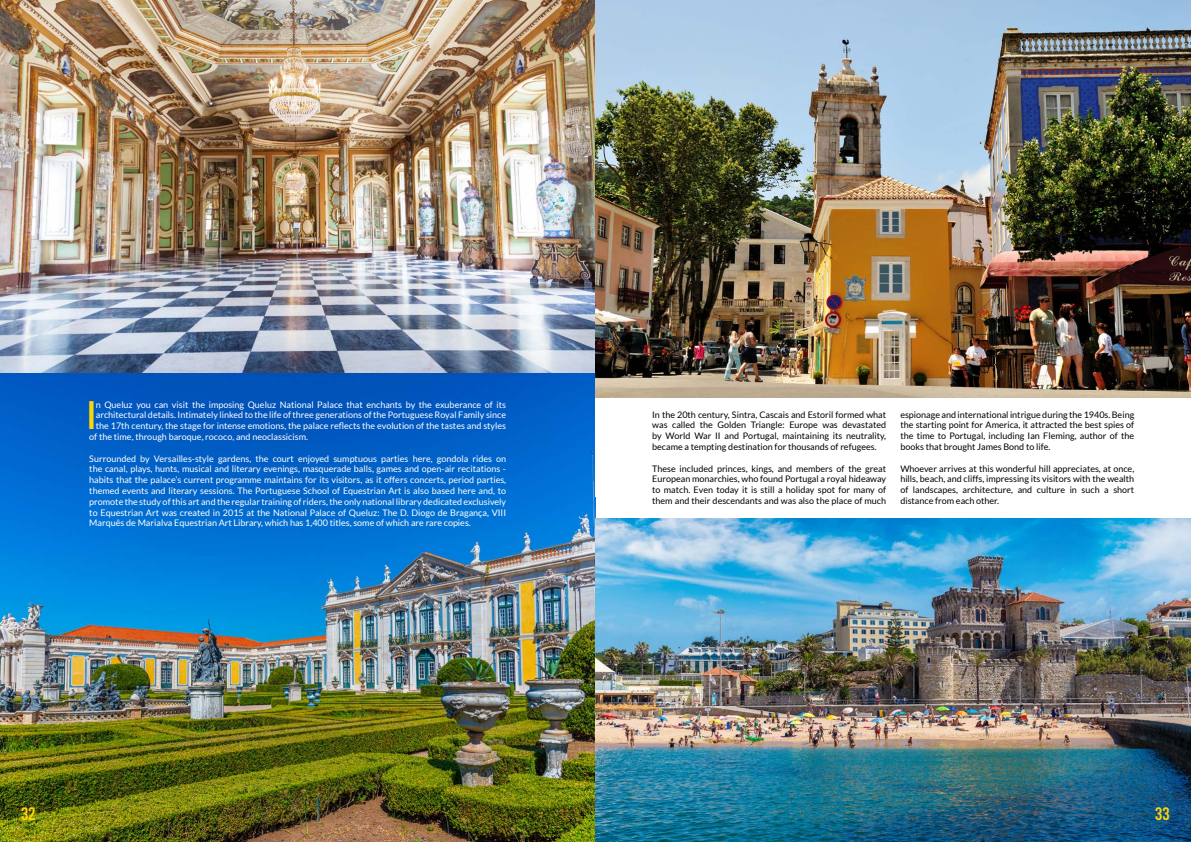
<style>
.page{position:relative;width:1191px;height:842px;background:#fff}
.page>*{position:absolute;margin:0;border:0;box-sizing:border-box;transform-origin:0 0}
.t1{font:39.9px "Bebas Kai";color:#ffd508}
.t2{font:18px "Bebas Kai";color:#ffd508}
.t3{font:9px/10.8px "Lato";color:#fff;text-align:justify}
.t4{font:9px/10.8px "Lato";color:#000;text-align:justify}
</style>
<div class="page">
<img style="left:0;top:0;width:595px;height:842px">
<img style="left:595px;top:519px;width:596px;height:323px">
<img style="left:595px;top:0;width:596px;height:398px">
<h1 class="t1" style="left:87px;top:394px;width:10px">I</h1>
<p class="t3" style="left:96px;top:399px;width:412px">n Queluz you can visit the imposing Queluz National Palace that enchants by the exuberance of its</p>
<p class="t3" style="left:96px;top:410px;width:412px">architectural details. Intimately linked to the life of three generations of the Portuguese Royal Family since</p>
<p class="t3" style="left:96px;top:420px;width:412px">the 17th century, the stage for intense emotions, the palace reflects the evolution of the tastes and styles</p>
<p class="t3" style="left:89px;top:431px;width:220px">of the time, through baroque, rococo, and neoclassicism.</p>
<p class="t3" style="left:89px;top:453px;width:418px">Surrounded by Versailles-style gardens, the court enjoyed sumptuous parties here, gondola rides on the canal, plays, hunts, musical and literary evenings, masquerade balls, games and open-air recitations - habits that the palace’s current programme maintains for its visitors, as it offers concerts, period parties, themed events and literary sessions. The Portuguese School of Equestrian Art is also based here and, to promote the study of this art and the regular training of riders, the only national library dedicated exclusively to Equestrian Art was created in 2015 at the National Palace of Queluz: The D. Diogo de Bragança, VIII Marquês de Marialva Equestrian Art Library, which has 1,400 titles, some of which are rare copies.</p>
<h2 class="t2" style="left:21px;top:804px;width:16px">32</h2>
<p class="t4" style="left:652px;top:409px;width:235px">In the 20th century, Sintra, Cascais and Estoril formed what was called the Golden Triangle: Europe was devastated by World War II and Portugal, maintaining its neutrality, became a tempting destination for thousands of refugees.</p>
<p class="t4" style="left:652px;top:463px;width:235px">These included princes, kings, and members of the great European monarchies, who found Portugal a royal hideaway to match. Even today it is still a holiday spot for many of them and their descendants and was also the place of much</p>
<p class="t4" style="left:900px;top:409px;width:235px">espionage and international intrigue during the 1940s. Being the starting point for America, it attracted the best spies of the time to Portugal, including Ian Fleming, author of the books that brought James Bond to life.</p>
<p class="t4" style="left:900px;top:463px;width:235px">Whoever arrives at this wonderful hill appreciates, at once, hills, beach, and cliffs, impressing its visitors with the wealth of landscapes, architecture, and culture in such a short distance from each other.</p>
<h2 class="t2" style="left:1155px;top:804px;width:16px">33</h2>
</div>
